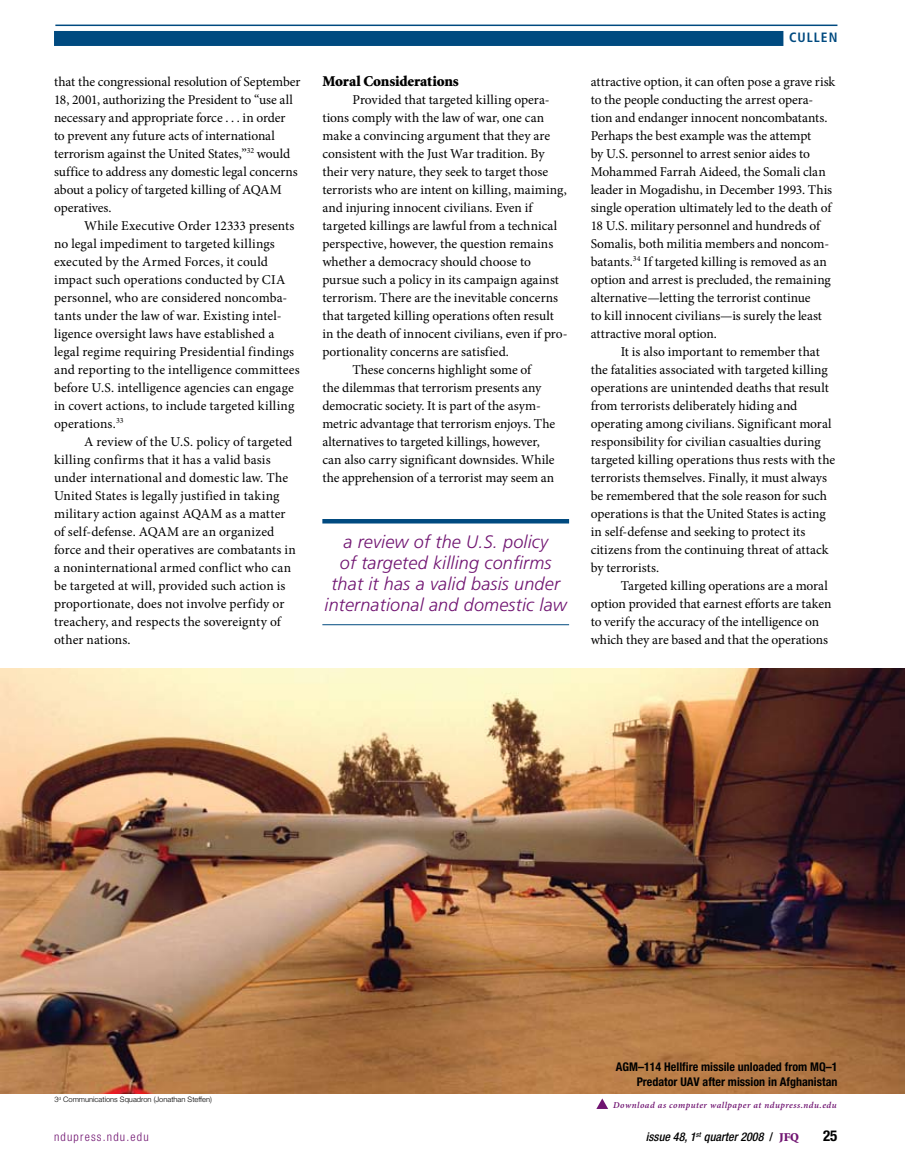
<style>
.page{position:relative;width:905px;height:1175px;background:#fff}
.page>*{position:absolute;margin:0;border:0;box-sizing:border-box;transform-origin:0 0}
.t1{font:italic 300 18px/21px "Frutiger LT Std";letter-spacing:.01em;color:#701471;text-align:center}
.t2{font:900 15px "Minion Std";letter-spacing:-.01em;color:#000}
.t3{font:700 condensed 15px "Helvetica Neue LT Std";color:#000}
.t4{font:13.5px/18px "Minion Pro";color:#000}
.t5{font:700 condensed 13.5px "Frutiger LT Std";letter-spacing:.075em;color:#004a80}
.t6{font:700 condensed 12px/15px "Helvetica Neue LT Std";color:#000;text-align:right}
.t7{font:italic 500 condensed 12px "Helvetica Neue LT Std";color:#000}
.t8{font:300 condensed 12px "Helvetica Neue LT Std";letter-spacing:.1em;color:#701471}
.t9{font:italic 600 9px "Minion Pro";letter-spacing:.055em;color:#701471}
.t10{font:300 7.5px "Helvetica Neue LT Std";color:#000}
.s1{font-style:normal}
.s2{font-family:"Minion Std";font-weight:900;font-style:normal;font-stretch:normal;color:#701471}
</style>
<div class="page">
<hr style="left:55px;top:25px;width:782px;height:1px;background:#004a80">
<div style="left:54px;top:31px;width:729px;height:15px;background:#004a80"></div>
<img style="left:0;top:668px;width:904px;height:426px">
<hr style="left:322px;top:519px;width:247px;height:4px;background:#004a80">
<hr style="left:322px;top:624px;width:247px;height:1px;background:#004a80">
<svg style="left:597px;top:1098px;width:11px;height:10px"></svg>
<p class="t4" style="left:54px;top:72px;width:248px">that the congressional resolution of September 18, 2001, authorizing the President to “use all necessary and appropriate force . . . in order<br>to prevent any future acts of international terrorism against the United States,”<sup>32</sup> would suffice to address any domestic legal concerns about a policy of targeted killing of AQAM operatives.</p>
<p class="t4" style="left:54px;top:216px;width:247px;text-indent:30px">While Executive Order 12333 presents no legal impediment to targeted killings executed by the Armed Forces, it could impact such operations conducted by CIA personnel, who are considered noncomba&shy;tants under the law of war. Existing intel&shy;ligence oversight laws have established a legal regime requiring Presidential findings and reporting to the intelligence committees before U.S. intelligence agencies can engage in covert actions, to include targeted killing operations.<sup>33</sup></p>
<p class="t4" style="left:54px;top:432px;width:243px;text-indent:30px">A review of the U.S. policy of targeted killing confirms that it has a valid basis under international and domestic law. The United States is legally justified in taking military action against AQAM as a matter of self-defense. AQAM are an organized force and their operatives are combatants in a noninternational armed conflict who can be targeted at will, provided such action is proportionate, does not involve perfidy or treachery, and respects the sovereignty of other nations.</p>
<p class="t2" style="left:322px;top:73px;width:138px">Moral Considerations</p>
<p class="t4" style="left:352px;top:90px;width:199px">Provided that targeted killing opera-</p>
<p class="t4" style="left:322px;top:108px;width:223px">tions comply with the law of war, one can</p>
<p class="t4" style="left:322px;top:126px;width:229px">make a convincing argument that they are</p>
<p class="t4" style="left:322px;top:144px;width:224px">consistent with the Just War tradition. By</p>
<p class="t4" style="left:322px;top:162px;width:227px">their very nature, they seek to target those</p>
<p class="t4" style="left:322px;top:180px;width:246px">terrorists who are intent on killing, maiming,</p>
<p class="t4" style="left:322px;top:198px;width:212px">and injuring innocent civilians. Even if</p>
<p class="t4" style="left:322px;top:216px;width:236px">targeted killings are lawful from a technical</p>
<p class="t4" style="left:322px;top:234px;width:232px">perspective, however, the question remains</p>
<p class="t4" style="left:322px;top:252px;width:210px">whether a democracy should choose to</p>
<p class="t4" style="left:322px;top:270px;width:238px">pursue such a policy in its campaign against</p>
<p class="t4" style="left:322px;top:288px;width:237px">terrorism. There are the inevitable concerns</p>
<p class="t4" style="left:322px;top:306px;width:233px">that targeted killing operations often result</p>
<p class="t4" style="left:322px;top:324px;width:247px">in the death of innocent civilians, even if pro-</p>
<p class="t4" style="left:322px;top:342px;width:188px">portionality concerns are satisfied.</p>
<p class="t4" style="left:352px;top:360px;width:180px">These concerns highlight some of</p>
<p class="t4" style="left:322px;top:378px;width:221px">the dilemmas that terrorism presents any</p>
<p class="t4" style="left:322px;top:396px;width:220px">democratic society. It is part of the asym-</p>
<p class="t4" style="left:322px;top:414px;width:234px">metric advantage that terrorism enjoys. The</p>
<p class="t4" style="left:322px;top:432px;width:219px">alternatives to targeted killings, however,</p>
<p class="t4" style="left:322px;top:450px;width:234px">can also carry significant downsides. While</p>
<p class="t4" style="left:322px;top:468px;width:233px">the apprehension of a terrorist may seem an</p>
<h1 class="t1" style="left:324px;top:531px;width:244px">a review of the U.S. policy<br>of targeted killing confirms that it has a valid basis under international and domestic law</h1>
<p class="t5" style="left:789px;top:30px;width:50px">CULLEN</p>
<p class="t4" style="left:590px;top:72px;width:246px">attractive option, it can often pose a grave risk to the people conducting the arrest opera&shy;tion and endanger innocent noncombatants.<br>Perhaps the best example was the attempt<br>by U.S. personnel to arrest senior aides to Mohammed Farrah Aideed, the Somali clan leader in Mogadishu, in December 1993. This single operation ultimately led to the death of 18 U.S. military personnel and hundreds of Somalis, both militia members and noncom&shy;batants.<sup>34</sup> If targeted killing is removed as an option and arrest is precluded, the remaining alternative—letting the terrorist continue<br>to kill innocent civilians—is surely the least attractive moral option.</p>
<p class="t4" style="left:590px;top:342px;width:246px;text-indent:30px">It is also important to remember that the fatalities associated with targeted killing operations are unintended deaths that result from terrorists deliberately hiding and operating among civilians. Significant moral responsibility for civilian casualties during targeted killing operations thus rests with the terrorists themselves. Finally, it must always be remembered that the sole reason for such operations is that the United States is acting in self-defense and seeking to protect its citizens from the continuing threat of attack by terrorists.</p>
<p class="t4" style="left:590px;top:576px;width:242px;text-indent:30px">Targeted killing operations are a moral option provided that earnest efforts are taken to verify the accuracy of the intelligence on which they are based and that the operations</p>
<p class="t10" style="left:54px;top:1095px;width:159px">3<sup>d</sup> Communications Squadron (Jonathan Steffen)</p>
<p class="t6" style="left:615px;top:1059px;width:223px">AGM–114 Hellfire missile unloaded from MQ–1<br>Predator UAV after mission in Afghanistan</p>
<p class="t9" style="left:613px;top:1099px;width:225px">Download as computer wallpaper at ndupress.ndu.edu</p>
<p class="t8" style="left:54px;top:1129px;width:96px">ndupress.ndu.edu</p>
<p class="t7" style="left:645px;top:1129px;width:155px">issue 48, 1<sup>st</sup> quarter 2008 <span class="s1">/</span> <span class="s2">JFQ</span></p>
<p class="t3" style="left:823px;top:1126px;width:16px">25</p>
</div>
